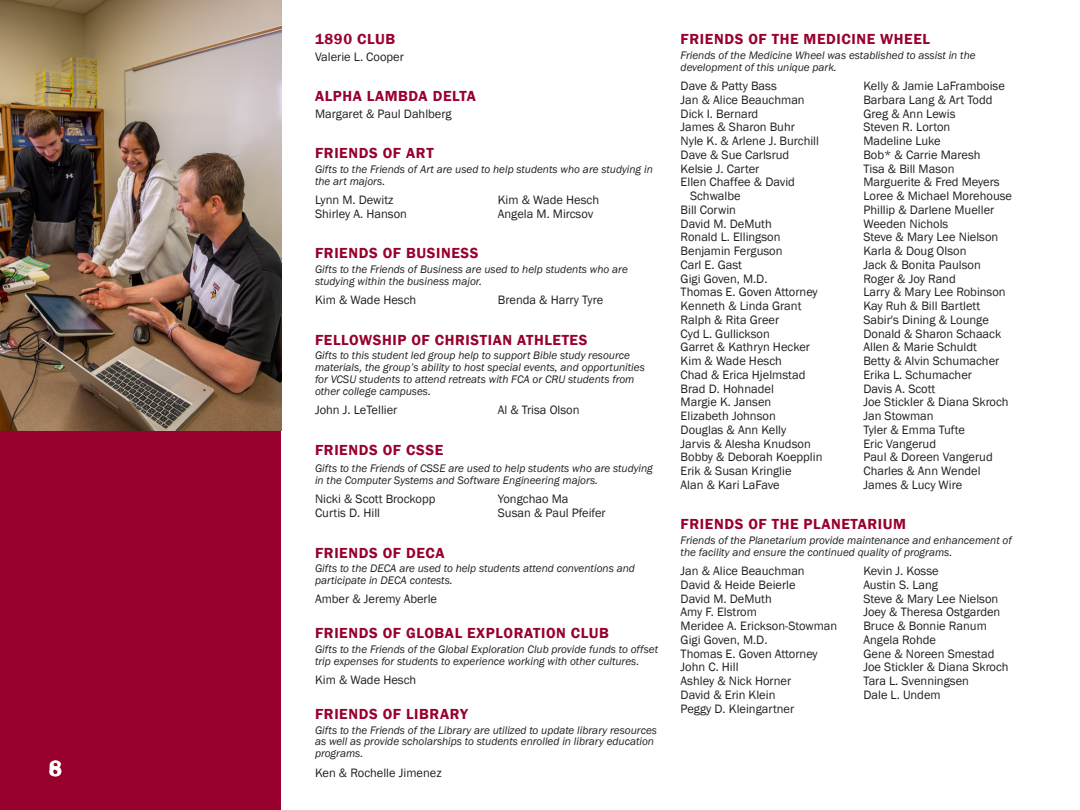
<style>
.page{position:relative;width:1080px;height:810px;background:#fff}
.page>*{position:absolute;margin:0;border:0;box-sizing:border-box;transform-origin:0 0}
.t1{font:600 22.5px "Franklin Gothic";color:#fff}
._2019_sub_heading{font:600 15px "Franklin Gothic";letter-spacing:.04em;color:#98012d}
.names{font:12.5px/13.8px "Franklin Gothic";color:#231f20}
.friends_descriptions{font:italic 11.25px/11.9px "Franklin Gothic";color:#231f20}
</style>
<div class="page">
<div style="left:0;top:0;width:281px;height:810px;background:#98012d"></div>
<img style="left:0;top:0;width:281px;height:431px">
<h1 class="t1" style="left:49px;top:755px;width:15px">8</h1>
<p class="t1" style="left:49px;top:755px;width:15px">6</p>
<p class="_2019_sub_heading" style="left:315px;top:30px;width:82px">1890 CLUB</p>
<p class="names" style="left:315px;top:50px;width:90px">Valerie L. Cooper</p>
<p class="_2019_sub_heading" style="left:315px;top:87px;width:162px">ALPHA LAMBDA DELTA</p>
<p class="names" style="left:315px;top:107px;width:138px">Margaret &amp; Paul Dahlberg</p>
<p class="_2019_sub_heading" style="left:315px;top:144px;width:120px">FRIENDS OF ART</p>
<p class="friends_descriptions" style="left:315px;top:163px;width:339px">Gifts to the Friends of Art are used to help students who are studying in the art majors.</p>
<p class="names" style="left:315px;top:193px;width:80px">Lynn M. Dewitz</p>
<p class="names" style="left:315px;top:207px;width:93px">Shirley A. Hanson</p>
<p class="names" style="left:498px;top:193px;width:103px">Kim &amp; Wade Hesch</p>
<p class="names" style="left:498px;top:207px;width:97px">Angela M. Mircsov</p>
<p class="_2019_sub_heading" style="left:315px;top:244px;width:165px">FRIENDS OF BUSINESS</p>
<p class="friends_descriptions" style="left:315px;top:263px;width:314px">Gifts to the Friends of Business are used to help students who are studying within the business major.</p>
<p class="names" style="left:315px;top:293px;width:103px">Kim &amp; Wade Hesch</p>
<p class="names" style="left:498px;top:293px;width:107px">Brenda &amp; Harry Tyre</p>
<p class="_2019_sub_heading" style="left:315px;top:330px;width:274px">FELLOWSHIP OF CHRISTIAN ATHLETES</p>
<p class="friends_descriptions" style="left:315px;top:350px;width:331px">Gifts to this student led group help to support Bible study resource materials, the group’s ability to host special events, and opportunities for VCSU students to attend retreats with FCA or CRU students from other college campuses.</p>
<p class="names" style="left:315px;top:403px;width:84px">John J. LeTellier</p>
<p class="names" style="left:498px;top:403px;width:83px">Al &amp; Trisa Olson</p>
<p class="_2019_sub_heading" style="left:315px;top:440px;width:130px">FRIENDS OF CSSE</p>
<p class="friends_descriptions" style="left:315px;top:463px;width:339px">Gifts to the Friends of CSSE are used to help students who are studying in the Computer Systems and Software Engineering majors.</p>
<p class="names" style="left:315px;top:493px;width:122px">Nicki &amp; Scott Brockopp</p>
<p class="names" style="left:315px;top:506px;width:67px">Curtis D. Hill</p>
<p class="names" style="left:498px;top:493px;width:72px">Yongchao Ma</p>
<p class="names" style="left:498px;top:506px;width:109px">Susan &amp; Paul Pfeifer</p>
<p class="_2019_sub_heading" style="left:315px;top:543px;width:131px">FRIENDS OF DECA</p>
<p class="friends_descriptions" style="left:315px;top:563px;width:321px">Gifts to the DECA are used to help students attend conventions and participate in DECA contests.</p>
<p class="names" style="left:315px;top:593px;width:124px">Amber &amp; Jeremy Aberle</p>
<p class="_2019_sub_heading" style="left:315px;top:624px;width:296px">FRIENDS OF GLOBAL EXPLORATION CLUB</p>
<p class="friends_descriptions" style="left:315px;top:643px;width:345px">Gifts to the Friends of the Global Exploration Club provide funds to offset trip expenses for students to experience working with other cultures.</p>
<p class="names" style="left:315px;top:673px;width:103px">Kim &amp; Wade Hesch</p>
<p class="_2019_sub_heading" style="left:315px;top:705px;width:154px">FRIENDS OF LIBRARY</p>
<p class="friends_descriptions" style="left:315px;top:724px;width:344px">Gifts to the Friends of the Library are utilized to update library resources as well as provide scholarships to students enrolled in library education programs.</p>
<p class="names" style="left:315px;top:766px;width:128px">Ken &amp; Rochelle Jimenez</p>
<p class="_2019_sub_heading" style="left:681px;top:30px;width:251px">FRIENDS OF THE MEDICINE WHEEL</p>
<p class="friends_descriptions" style="left:681px;top:49px;width:297px">Friends of the Medicine Wheel was established to assist in the development of this unique park.</p>
<p class="names" style="left:681px;top:79px;width:98px">Dave &amp; Patty Bass</p>
<p class="names" style="left:681px;top:93px;width:126px">Jan &amp; Alice Beauchman</p>
<p class="names" style="left:681px;top:107px;width:79px">Dick I. Bernard</p>
<p class="names" style="left:681px;top:121px;width:116px">James &amp; Sharon Buhr</p>
<p class="names" style="left:681px;top:134px;width:140px">Nyle K. &amp; Arlene J. Burchill</p>
<p class="names" style="left:681px;top:148px;width:110px">Dave &amp; Sue Carlsrud</p>
<p class="names" style="left:681px;top:162px;width:80px">Kelsie J. Carter</p>
<p class="names" style="left:690px;top:176px;width:106px;text-indent:-9px">Ellen Chaffee &amp; David<br>Schwalbe</p>
<p class="names" style="left:681px;top:203px;width:57px">Bill Corwin</p>
<p class="names" style="left:681px;top:217px;width:93px">David M. DeMuth</p>
<p class="names" style="left:681px;top:231px;width:101px">Ronald L. Ellingson</p>
<p class="names" style="left:681px;top:244px;width:103px">Benjamin Ferguson</p>
<p class="names" style="left:681px;top:258px;width:63px">Carl E. Gast</p>
<p class="names" style="left:681px;top:272px;width:88px">Gigi Goven, M.D.</p>
<p class="names" style="left:681px;top:286px;width:139px">Thomas E. Goven Attorney</p>
<p class="names" style="left:681px;top:299px;width:122px">Kenneth &amp; Linda Grant</p>
<p class="names" style="left:681px;top:313px;width:100px">Ralph &amp; Rita Greer</p>
<p class="names" style="left:681px;top:327px;width:91px">Cyd L. Gullickson</p>
<p class="names" style="left:681px;top:341px;width:131px">Garret &amp; Kathryn Hecker</p>
<p class="names" style="left:681px;top:354px;width:103px">Kim &amp; Wade Hesch</p>
<p class="names" style="left:681px;top:368px;width:126px">Chad &amp; Erica Hjelmstad</p>
<p class="names" style="left:681px;top:382px;width:95px">Brad D. Hohnadel</p>
<p class="names" style="left:681px;top:396px;width:92px">Margie K. Jansen</p>
<p class="names" style="left:681px;top:409px;width:97px">Elizabeth Johnson</p>
<p class="names" style="left:681px;top:423px;width:107px">Douglas &amp; Ann Kelly</p>
<p class="names" style="left:681px;top:437px;width:132px">Jarvis &amp; Alesha Knudson</p>
<p class="names" style="left:681px;top:451px;width:143px">Bobby &amp; Deborah Koepplin</p>
<p class="names" style="left:681px;top:464px;width:112px">Erik &amp; Susan Kringlie</p>
<p class="names" style="left:681px;top:478px;width:101px">Alan &amp; Kari LaFave</p>
<p class="names" style="left:863px;top:79px;width:143px">Kelly &amp; Jamie LaFramboise</p>
<p class="names" style="left:863px;top:93px;width:131px">Barbara Lang &amp; Art Todd</p>
<p class="names" style="left:863px;top:107px;width:94px">Greg &amp; Ann Lewis</p>
<p class="names" style="left:863px;top:121px;width:88px">Steven R. Lorton</p>
<p class="names" style="left:863px;top:134px;width:79px">Madeline Luke</p>
<p class="names" style="left:863px;top:148px;width:119px">Bob* &amp; Carrie Maresh</p>
<p class="names" style="left:863px;top:162px;width:93px">Tisa &amp; Bill Mason</p>
<p class="names" style="left:863px;top:176px;width:138px">Marguerite &amp; Fred Meyers</p>
<p class="names" style="left:863px;top:189px;width:150px">Loree &amp; Michael Morehouse</p>
<p class="names" style="left:863px;top:203px;width:132px">Phillip &amp; Darlene Mueller</p>
<p class="names" style="left:863px;top:217px;width:86px">Weeden Nichols</p>
<p class="names" style="left:863px;top:231px;width:136px">Steve &amp; Mary Lee Nielson</p>
<p class="names" style="left:863px;top:244px;width:105px">Karla &amp; Doug Olson</p>
<p class="names" style="left:863px;top:258px;width:119px">Jack &amp; Bonita Paulson</p>
<p class="names" style="left:863px;top:272px;width:94px">Roger &amp; Joy Rand</p>
<p class="names" style="left:863px;top:286px;width:144px">Larry &amp; Mary Lee Robinson</p>
<p class="names" style="left:863px;top:299px;width:118px">Kay Ruh &amp; Bill Bartlett</p>
<p class="names" style="left:863px;top:313px;width:127px">Sabir's Dining &amp; Lounge</p>
<p class="names" style="left:863px;top:327px;width:139px">Donald &amp; Sharon Schaack</p>
<p class="names" style="left:863px;top:341px;width:115px">Allen &amp; Marie Schuldt</p>
<p class="names" style="left:863px;top:354px;width:137px">Betty &amp; Alvin Schumacher</p>
<p class="names" style="left:863px;top:368px;width:110px">Erika L. Schumacher</p>
<p class="names" style="left:863px;top:382px;width:73px">Davis A. Scott</p>
<p class="names" style="left:863px;top:396px;width:147px">Joe Stickler &amp; Diana Skroch</p>
<p class="names" style="left:863px;top:409px;width:72px">Jan Stowman</p>
<p class="names" style="left:863px;top:423px;width:103px">Tyler &amp; Emma Tufte</p>
<p class="names" style="left:863px;top:437px;width:74px">Eric Vangerud</p>
<p class="names" style="left:863px;top:451px;width:131px">Paul &amp; Doreen Vangerud</p>
<p class="names" style="left:863px;top:464px;width:119px">Charles &amp; Ann Wendel</p>
<p class="names" style="left:863px;top:478px;width:100px">James &amp; Lucy Wire</p>
<p class="_2019_sub_heading" style="left:681px;top:515px;width:227px">FRIENDS OF THE PLANETARIUM</p>
<p class="friends_descriptions" style="left:681px;top:534px;width:333px">Friends of the Planetarium provide maintenance and enhancement of the facility and ensure the continued quality of programs.</p>
<p class="names" style="left:681px;top:564px;width:126px">Jan &amp; Alice Beauchman</p>
<p class="names" style="left:681px;top:578px;width:116px">David &amp; Heide Beierle</p>
<p class="names" style="left:681px;top:592px;width:93px">David M. DeMuth</p>
<p class="names" style="left:681px;top:606px;width:78px">Amy F. Elstrom</p>
<p class="names" style="left:681px;top:619px;width:158px">Meridee A. Erickson-Stowman</p>
<p class="names" style="left:681px;top:633px;width:88px">Gigi Goven, M.D.</p>
<p class="names" style="left:681px;top:647px;width:139px">Thomas E. Goven Attorney</p>
<p class="names" style="left:681px;top:661px;width:59px">John C. Hill</p>
<p class="names" style="left:681px;top:674px;width:112px">Ashley &amp; Nick Horner</p>
<p class="names" style="left:681px;top:688px;width:96px">David &amp; Erin Klein</p>
<p class="names" style="left:681px;top:702px;width:115px">Peggy D. Kleingartner</p>
<p class="names" style="left:863px;top:564px;width:77px">Kevin J. Kosse</p>
<p class="names" style="left:863px;top:578px;width:76px">Austin S. Lang</p>
<p class="names" style="left:863px;top:592px;width:136px">Steve &amp; Mary Lee Nielson</p>
<p class="names" style="left:863px;top:606px;width:138px">Joey &amp; Theresa Ostgarden</p>
<p class="names" style="left:863px;top:619px;width:125px">Bruce &amp; Bonnie Ranum</p>
<p class="names" style="left:863px;top:633px;width:74px">Angela Rohde</p>
<p class="names" style="left:863px;top:647px;width:133px">Gene &amp; Noreen Smestad</p>
<p class="names" style="left:863px;top:661px;width:147px">Joe Stickler &amp; Diana Skroch</p>
<p class="names" style="left:863px;top:674px;width:107px">Tara L. Svenningsen</p>
<p class="names" style="left:863px;top:688px;width:79px">Dale L. Undem</p>
</div>
